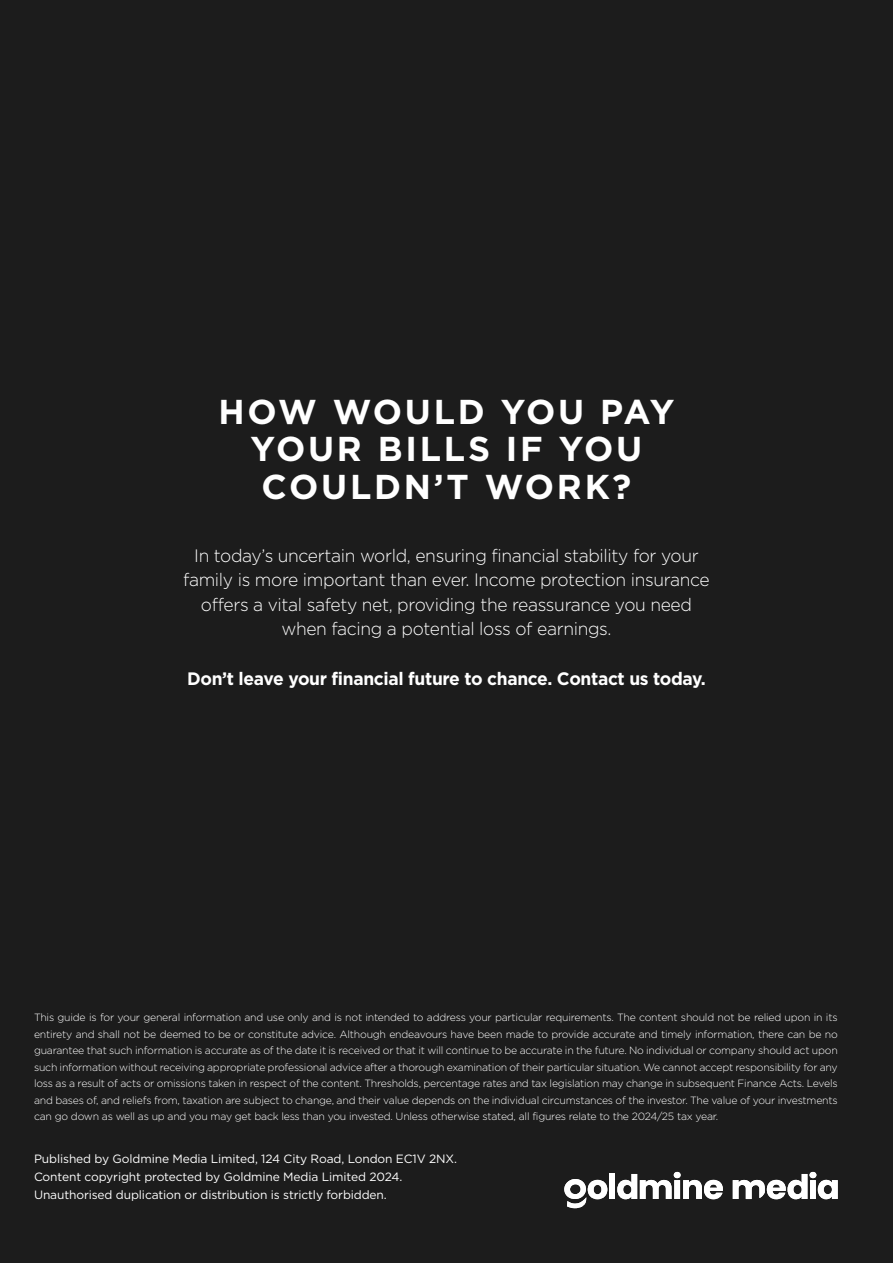
<style>
.page{position:relative;width:893px;height:1263px;background:#1c1c1c}
.page>*{position:absolute;margin:0;border:0;box-sizing:border-box;transform-origin:0 0}
.t1{font:700 34.5px/37.5px "Gotham HTF";letter-spacing:.08em;color:#fff;text-align:center}
.t2{font:300 18px/24.6px "Gotham HTF";letter-spacing:-.02em;color:#fff;text-align:center}
.t3{font:700 18px "Gotham HTF";letter-spacing:-.02em;color:#fff}
.t4{font:12px/18px "Gotham HTF";letter-spacing:-.01em;color:#fff}
.t5{font:300 10.5px/16.5px "Gotham HTF";letter-spacing:-.02em;color:#fff;text-align:justify}
</style>
<div class="page">
<div style="left:609px;top:1174px;width:6px;height:25px;background:#fff"></div>
<svg style="left:617px;top:1172px;width:106px;height:27px"></svg>
<svg style="left:733px;top:1172px;width:105px;height:27px"></svg>
<svg style="left:564px;top:1179px;width:43px;height:29px"></svg>
<h1 class="t1" style="left:218px;top:392px;width:457px">HOW WOULD YOU PAY<br>YOUR BILLS IF YOU<br>COULDN’T WORK?</h1>
<h2 class="t2" style="left:183px;top:543px;width:528px">In today’s uncertain world, ensuring financial stability for your family is more important than ever. Income protection insurance offers a vital safety net, providing the reassurance you need when facing a potential loss of earnings.</h2>
<h2 class="t3" style="left:187px;top:668px;width:520px">Don’t leave your financial future to chance. Contact us today.</h2>
<p class="t5" style="left:34px;top:1009px;width:805px">This guide is for your general information and use only and is not intended to address your particular requirements. The content should not be relied upon in its entirety and shall not be deemed to be or constitute advice. Although endeavours have been made to provide accurate and timely information, there can be no guarantee that such information is accurate as of the date it is received or that it will continue to be accurate in the future. No individual or company should act upon such information without receiving appropriate professional advice after a thorough examination of their particular situation. We cannot accept responsibility for any loss as a result of acts or omissions taken in respect of the content. Thresholds, percentage rates and tax legislation may change in subsequent Finance Acts. Levels and bases of, and reliefs from, taxation are subject to change, and their value depends on the individual circumstances of the investor. The value of your investments can go down as well as up and you may get back less than you invested. Unless otherwise stated, all figures relate to the 2024/25 tax year.</p>
<p class="t4" style="left:34px;top:1150px;width:425px">Published by Goldmine Media Limited, 124 City Road, London EC1V 2NX.<br>Content copyright protected by Goldmine Media Limited 2024.<br>Unauthorised duplication or distribution is strictly forbidden.</p>
</div>
